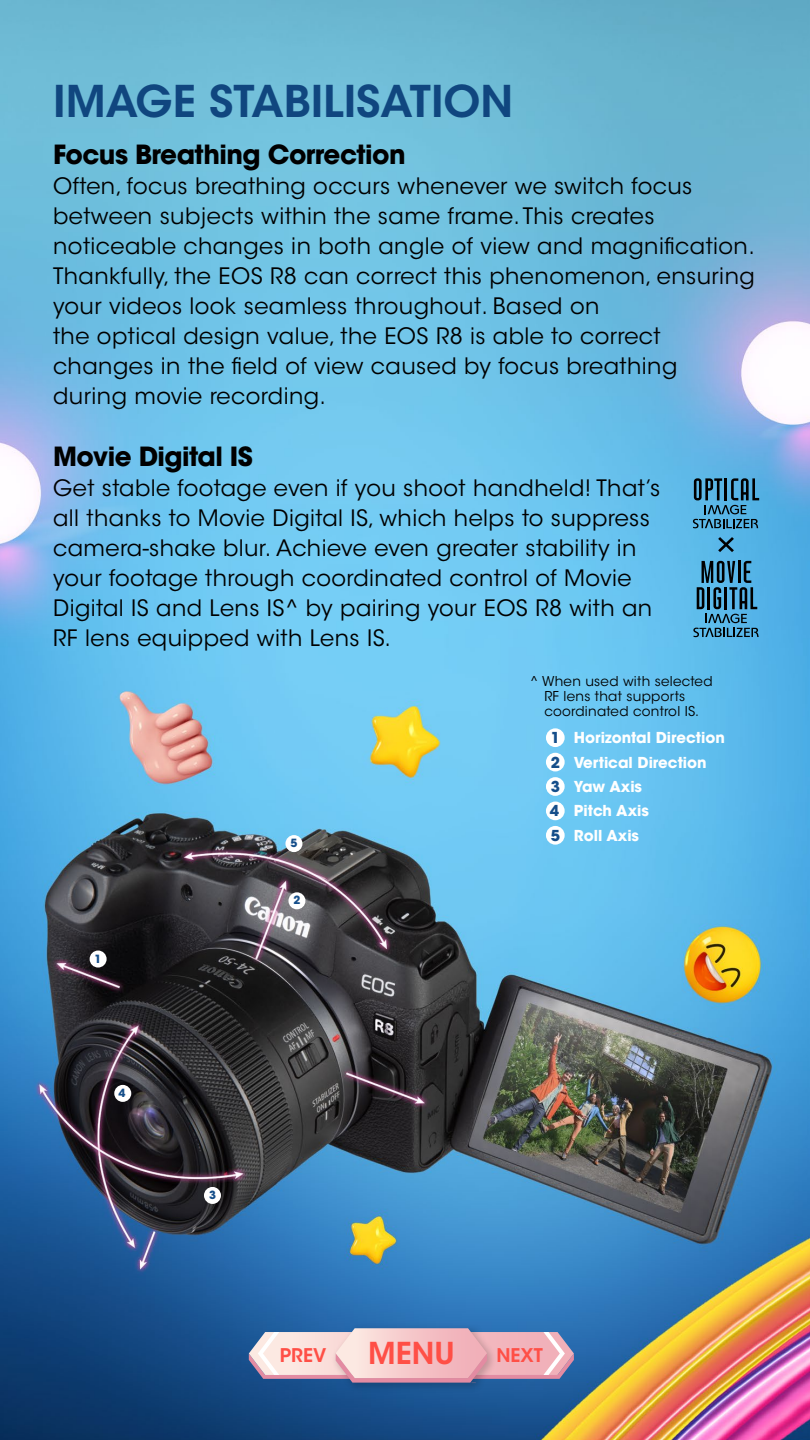
<style>
.page{position:relative;width:810px;height:1440px;background:#fff}
.page>*{position:absolute;margin:0;border:0;box-sizing:border-box;transform-origin:0 0}
.t1{font:600 43.5px "ITC Avant Garde Std";color:#10467f}
.t2{font:600 30px "ITC Avant Garde Std";color:#ff4f46}
.t3{font:700 26.25px "ITC Avant Garde Std";letter-spacing:-.02em;color:#000}
.t4{font:22.5px/30px "ITC Avant Garde Std";letter-spacing:.02em;color:#000}
.t5{font:600 18.75px "ITC Avant Garde Std";color:#ff4f46}
.t6{font:700 15px/24.4px "ITC Avant Garde Std";color:#fff}
.t7{font:13.5px/15px "ITC Avant Garde Std";letter-spacing:.02em;color:#000}
.t8{font:700 11.25px "ITC Avant Garde Std";color:#154e8a}
.s1{color:#154e8a}
</style>
<div class="page">
<img style="left:0;top:0;width:810px;height:1440px">
<img style="left:330px;top:1322px;width:170px;height:73px">
<svg style="left:249px;top:1328px;width:325px;height:55px;background:#d7b7c3"></svg>
<div style="left:546px;top:728px;width:19px;height:19px;background:#fff;border-radius:50%"></div>
<div style="left:546px;top:753px;width:19px;height:18px;background:#fff;border-radius:50%"></div>
<div style="left:546px;top:777px;width:19px;height:19px;background:#fff;border-radius:50%"></div>
<div style="left:546px;top:802px;width:19px;height:18px;background:#fff;border-radius:50%"></div>
<div style="left:546px;top:826px;width:19px;height:19px;background:#fff;border-radius:50%"></div>
<div style="left:90px;top:951px;width:17px;height:17px;background:#fff;border-radius:50%"></div>
<div style="left:288px;top:892px;width:17px;height:17px;background:#fff;border-radius:50%"></div>
<div style="left:204px;top:1187px;width:17px;height:17px;background:#fff;border-radius:50%"></div>
<div style="left:114px;top:1085px;width:17px;height:17px;background:#fff;border-radius:50%"></div>
<div style="left:285px;top:835px;width:17px;height:17px;background:#fff;border-radius:50%"></div>
<svg style="left:693px;top:478px;width:66px;height:50px;background:#3c7c9e"></svg>
<svg style="left:718px;top:537px;width:16px;height:15px"></svg>
<svg style="left:693px;top:561px;width:66px;height:76px;background:#3d7ea0"></svg>
<h1 class="t1" style="left:53px;top:74px;width:462px">IMAGE STABILISATION</h1>
<p class="t3" style="left:53px;top:138px;width:354px">Focus Breathing Correction</p>
<p class="t4" style="left:53px;top:171px;width:703px">Often, focus breathing occurs whenever we switch focus between subjects within the same frame. This creates noticeable changes in both angle of view and magnification.<br>Thankfully, the EOS R8 can correct this phenomenon, ensuring your videos look seamless throughout. Based on<br>the optical design value, the EOS R8 is able to correct changes in the field of view caused by focus breathing during movie recording.</p>
<p class="t3" style="left:53px;top:439px;width:201px">Movie Digital IS</p>
<p class="t4" style="left:53px;top:473px;width:609px">Get stable footage even if you shoot handheld! That’s all thanks to Movie Digital IS, which helps to suppress camera-shake blur. Achieve even greater stability in your footage through coordinated control of Movie Digital IS and Lens IS^ by pairing your EOS R8 with an RF lens equipped with Lens IS.</p>
<p class="t8" style="left:95px;top:951px;width:8px">1</p>
<p class="t8" style="left:119px;top:1086px;width:8px">4</p>
<p class="t8" style="left:291px;top:836px;width:8px">5</p>
<p class="t8" style="left:293px;top:893px;width:8px">2</p>
<p class="t7" style="left:544px;top:674px;width:170px;text-indent:-14px">^ When used with selected<br>RF lens that supports coordinated control IS.</p>
<p class="t6" style="left:550px;top:726px;width:176px"><span class="s1">1</span> Horizontal Direction<br><span class="s1">2</span> Vertical Direction<br><span class="s1">3</span> Yaw Axis<br><span class="s1">4</span> Pitch Axis<br><span class="s1">5</span> Roll Axis</p>
<p class="t8" style="left:209px;top:1188px;width:8px">3</p>
<p class="t5" style="left:280px;top:1343px;width:48px">PREV</p>
<h2 class="t2" style="left:368px;top:1334px;width:88px">MENU</h2>
<p class="t5" style="left:496px;top:1343px;width:48px">NEXT</p>
</div>
